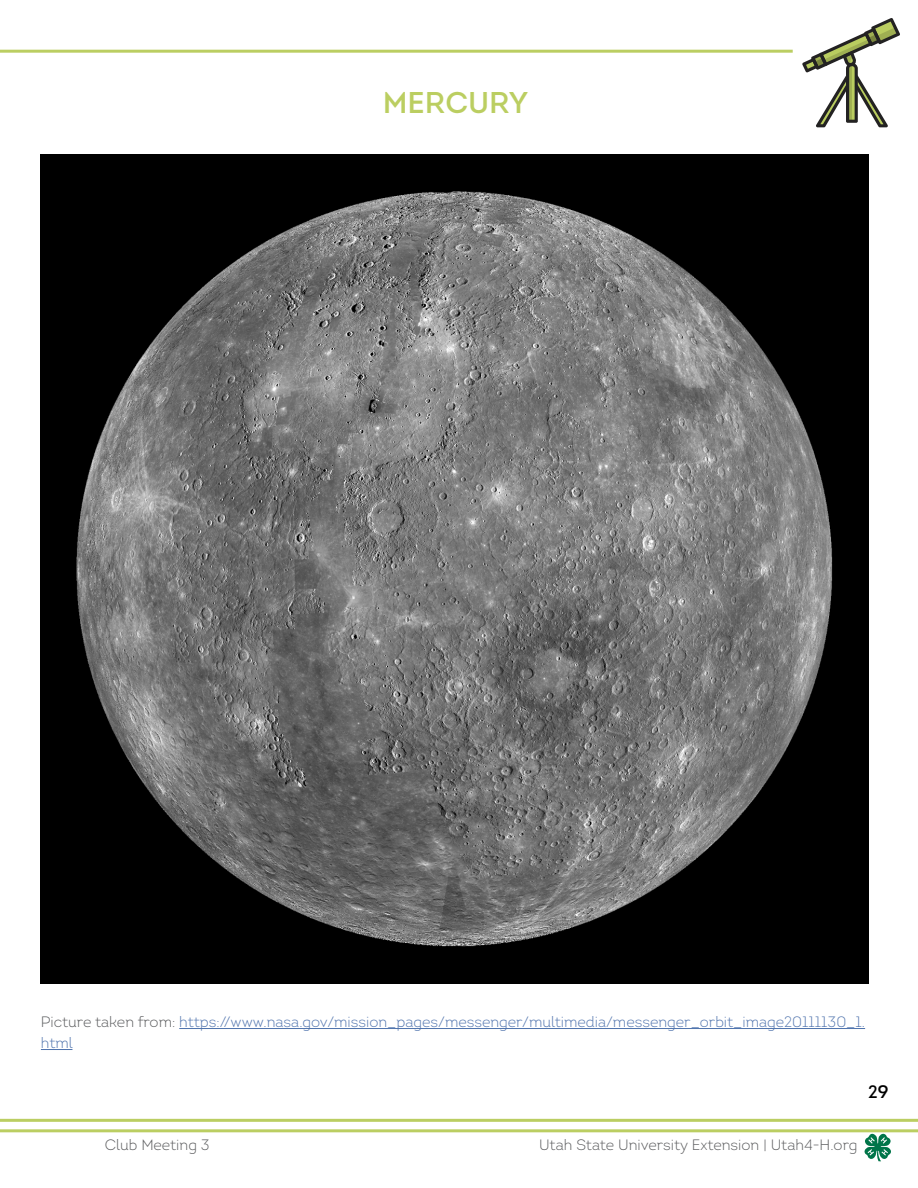
<style>
.page{position:relative;width:918px;height:1188px;background:#fff}
.page>*{position:absolute;margin:0;border:0;box-sizing:border-box;transform-origin:0 0}
.t1{font:30px "Intro";color:#bbce61}
.t2{font:18px "Intro";color:#000}
.t3{font:300 15px/21px "Intro";color:#4f73ad}
.t4{font:300 15px "Intro";color:#58595b}
.s1{color:#58595b}
</style>
<div class="page">
<svg style="left:865px;top:1134px;width:26px;height:27px"></svg>
<hr style="left:0;top:1119px;width:918px;height:3px;background:#bbce62">
<hr style="left:0;top:1129px;width:918px;height:3px;background:#bbce62">
<hr style="left:0;top:50px;width:793px;height:3px;background:#bbce62">
<svg style="left:802px;top:18px;width:98px;height:109px"></svg>
<img style="left:41px;top:154px;width:827px;height:829px">
<hr style="left:179px;top:1028px;width:686px;height:1px;background:#4f73ad">
<hr style="left:41px;top:1049px;width:31px;height:1px;background:#4f73ad">
<p class="t1" style="left:383px;top:84px;width:147px">MERCURY</p>
<p class="t3" style="left:41px;top:1011px;width:826px"><span class="s1">Picture taken from:</span> https://www.nasa.gov/mission_pages/messenger/multimedia/messenger_orbit_image20111130_1. html</p>
<p class="t2" style="left:868px;top:1081px;width:22px">29</p>
<p class="t4" style="left:105px;top:1136px;width:106px">Club Meeting 3</p>
<p class="t4" style="left:539px;top:1136px;width:320px">Utah State University Extension | Utah4-H.org</p>
</div>
